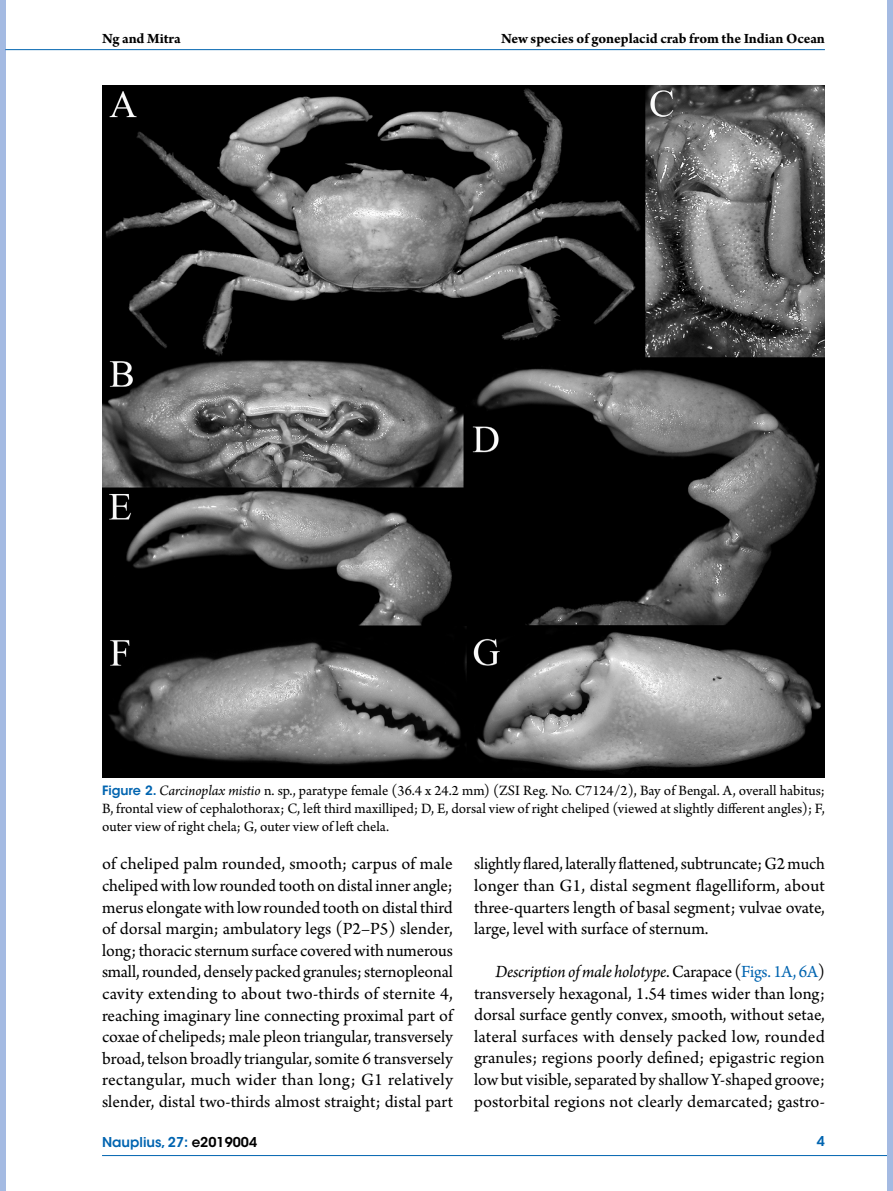
<style>
.page{position:relative;width:893px;height:1191px;background:#fff}
.page>*{position:absolute;margin:0;border:0;box-sizing:border-box;transform-origin:0 0}
.t1{font:18px/21.6px "Arno Pro";color:#000;text-align:justify}
.t2{font:15px/18px "Arno Pro";color:#000;text-align:justify}
.t3{font:700 15px "Arno Pro";letter-spacing:-.005em;color:#000}
.t4{font:600 13.5px "ITC Avant Garde Std";color:#0064b0}
.s1{font-family:"ITC Avant Garde Std";font-weight:600;font-size:12.75px;color:#0064b0}
.s2{font-style:italic}
.s3{color:#0064b0}
.s4{color:#020203}
.s5{color:#000}
</style>
<div class="page">
<div style="left:0;top:0;width:5px;height:1191px;background:#a4bae2"></div>
<hr style="left:102px;top:1155px;width:791px;height:1px;background:#0064b0">
<hr style="left:5px;top:49px;width:820px;height:1px;background:#0064b0">
<div style="left:888px;top:0;width:5px;height:1191px;background:#a4bae2"></div>
<img style="left:102px;top:85px;width:723px;height:692px">
<p class="t3" style="left:102px;top:30px;width:80px">Ng and Mitra</p>
<p class="t3" style="left:501px;top:30px;width:325px">New species of goneplacid crab from the Indian Ocean</p>
<p class="t2" style="left:102px;top:782px;width:724px"><span class="s1">Figure 2.</span> <span class="s2">Carcinoplax mistio</span> n. sp., paratype female (36.4 x 24.2 mm) (ZSI Reg. No. C7124/2), Bay of Bengal. A, overall habitus; B, frontal view of cephalothorax; C, left third maxilliped; D, E, dorsal view of right cheliped (viewed at slightly different angles); F, outer view of right chela; G, outer view of left chela.</p>
<p class="t1" style="left:102px;top:854px;width:352px">of cheliped palm rounded, smooth; carpus of male cheliped with low rounded tooth on distal inner angle; merus elongate with low rounded tooth on distal third of dorsal margin; ambulatory legs (P2–P5) slender, long; thoracic sternum surface covered with numerous small, rounded, densely packed granules; sternopleonal cavity extending to about two-thirds of sternite 4, reaching imaginary line connecting proximal part of coxae of chelipeds; male pleon triangular, transversely broad, telson broadly triangular, somite 6 transversely rectangular, much wider than long; G1 relatively slender, distal two-thirds almost straight; distal part</p>
<p class="t1" style="left:474px;top:854px;width:352px">slightly flared, laterally flattened, subtruncate; G2 much longer than G1, distal segment flagelliform, about three-quarters length of basal segment; vulvae ovate, large, level with surface of sternum.</p>
<p class="t1" style="left:474px;top:961px;width:352px;text-indent:21px"><span class="s2">Description of male holotype</span>. Carapace (<span class="s3">Figs. 1A, 6A</span><span class="s4">) transversely hexagonal,</span> 1.54 times wider than long; dorsal surface gently convex, smooth, without setae, lateral surfaces with densely packed low, rounded granules; regions poorly defined; epigastric region low but visible, separated by shallow Y-shaped groove; postorbital regions not clearly demarcated; gastro-</p>
<p class="t4" style="left:102px;top:1133px;width:157px">Nauplius, 27: <span class="s5">e2019004</span></p>
<p class="t4" style="left:817px;top:1132px;width:10px">4</p>
</div>
